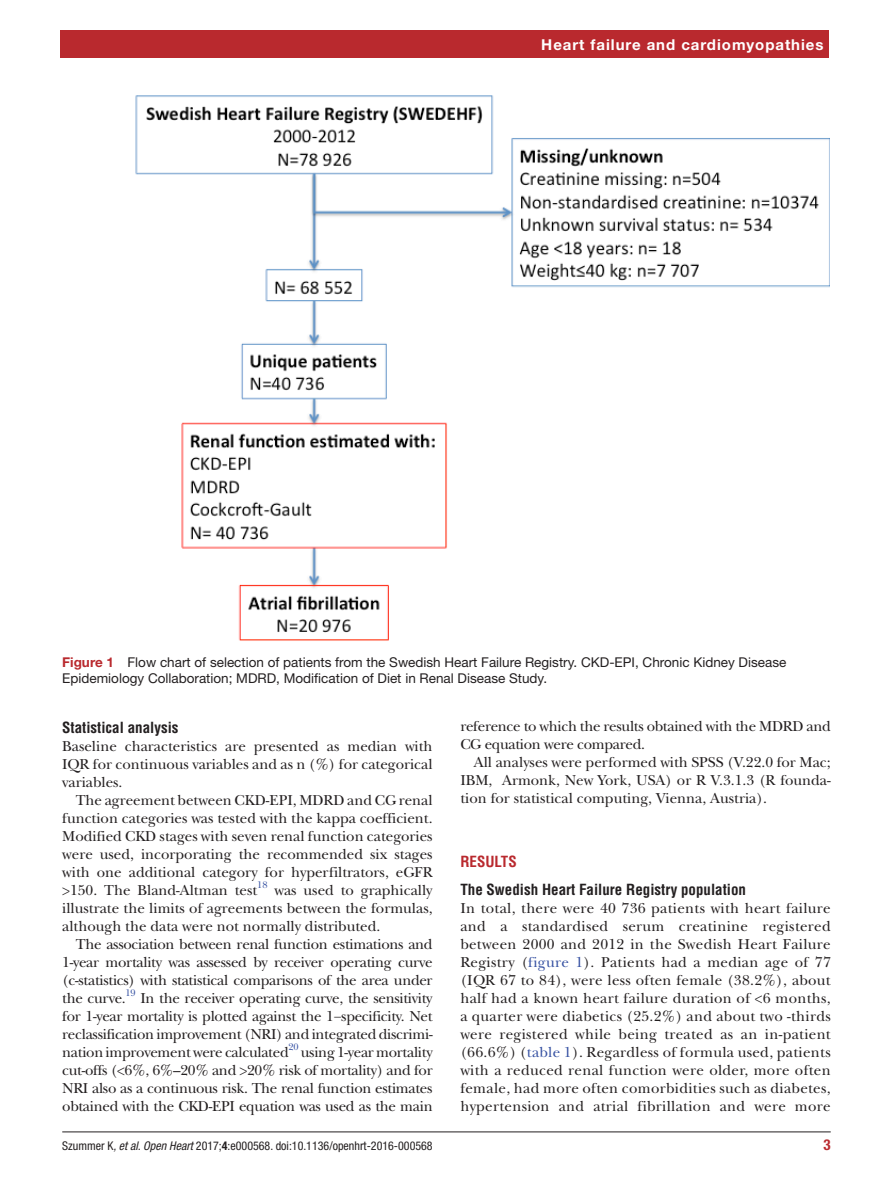
<style>
.page{position:relative;width:893px;height:1191px;background:#fff}
.page>*{position:absolute;margin:0;border:0;box-sizing:border-box;transform-origin:0 0}
.t1{font:15px/18px "New Baskerville";color:#231f20;text-align:justify}
.t2{font:15px/18px "New Baskerville";letter-spacing:-.02em;color:#231f20}
.t3{font:700 condensed 15px "Helvetica";color:#231f20}
.t4{font:700 15px "Helvetica Neue LT Std";letter-spacing:.065em;color:#fff}
.t5{font:700 condensed 15px "Helvetica";color:#b9292e}
.t6{font:700 condensed 15px "Helvetica Neue LT Std";color:#b9292e}
.t7{font:13.5px/16.2px "Helvetica Neue LT Std";color:#231f20}
.t8{font:condensed 12px "Helvetica Neue LT Std";color:#231f20}
.t9{font:9.9px "New Baskerville";color:#3853a3}
.s1{font-weight:700;color:#b9292e}
.s2{color:#3853a3}
.s3{font-style:italic}
.s4{font-weight:700}
</style>
<div class="page">
<hr style="left:62px;top:1131px;width:769px;height:1px;background:#231f20">
<div style="left:61px;top:31px;width:768px;height:27px;background:#b9292e"></div>
<img style="left:135px;top:95px;width:695px;height:546px">
<p class="t4" style="left:541px;top:35px;width:284px">Heart failure and cardiomyopathies</p>
<p class="t7" style="left:62px;top:654px;width:726px"><span class="s1">Figure 1</span> Flow chart of selection of patients from the Swedish Heart Failure Registry. CKD-EPI, Chronic Kidney Disease<br>Epidemiology Collaboration; MDRD, Modification of Diet in Renal Disease Study.</p>
<p class="t3" style="left:62px;top:718px;width:118px">Statistical analysis</p>
<p class="t1" style="left:62px;top:737px;width:372px">Baseline characteristics are presented as median with IQR for continuous variables and as n (%) for categorical variables.</p>
<p class="t1" style="left:62px;top:791px;width:372px;text-indent:14px">The agreement between CKD-EPI, MDRD and CG renal function categories was tested with the kappa coefficient.<br>Modified CKD stages with seven renal function categories were used, incorporating the recommended six stages with one additional category for hyperfiltrators, eGFR &gt;150. The Bland-Altman test<sup>18</sup></p>
<p class="t1" style="left:62px;top:881px;width:372px;text-indent:212px">was used to graphically illustrate the limits of agreements between the formulas, although the data were not normally distributed.</p>
<p class="t1" style="left:62px;top:935px;width:372px;text-indent:13px">The association between renal function estimations and 1-year mortality was assessed by receiver operating curve (c-statistics) with statistical comparisons of the area under the curve.</p>
<p class="t9" style="left:126px;top:987px;width:12px">19</p>
<p class="t1" style="left:62px;top:989px;width:372px;text-indent:78px">In the receiver operating curve, the sensitivity for 1-year mortality is plotted against the 1−specificity. Net reclassification improvement (NRI) and integrated discrimi&shy;nation improvement were calculated</p>
<p class="t9" style="left:288px;top:1041px;width:12px">20</p>
<p class="t1" style="left:62px;top:1043px;width:372px;text-indent:239px">using 1-year mortality cut-offs (&lt;6%, 6%–20% and &gt;20% risk of mortality) and for NRI also as a continuous risk. The renal function estimates obtained with the CKD-EPI equation was used as the main</p>
<p class="t2" style="left:460px;top:717px;width:372px">reference to which the results obtained with the MDRD and<br>CG equation were compared.</p>
<p class="t1" style="left:460px;top:753px;width:372px;text-indent:14px">All analyses were performed with SPSS (V.22.0 for Mac; IBM, Armonk, New York, USA) or R V.3.1.3 (R founda&shy;tion for statistical computing, Vienna, Austria).</p>
<p class="t5" style="left:460px;top:852px;width:58px">Results</p>
<p class="t3" style="left:460px;top:880px;width:287px">The Swedish Heart Failure Registry population</p>
<p class="t1" style="left:460px;top:899px;width:372px">In total, there were 40 736 patients with heart failure and a standardised serum creatinine registered between 2000 and 2012 in the Swedish Heart Failure Registry (<span class="s2">figure 1</span>). Patients had a median age of 77 (IQR 67 to 84), were less often female (38.2%), about half had a known heart failure duration of &lt;6 months, a quarter were diabetics (25.2%) and about two -thirds were registered while being treated as an in-patient (66.6%) (<span class="s2">table 1</span>). Regardless of formula used, patients with a reduced renal function were older, more often female, had more often comorbidities such as diabetes, hypertension and atrial fibrillation and were more</p>
<p class="t8" style="left:62px;top:1139px;width:372px">Szummer K<span class="s3">, et al. Open Heart</span> 2017;<span class="s4">4</span>:e000568. doi:10.1136/openhrt-2016-000568</p>
<p class="t6" style="left:823px;top:1135px;width:9px">3</p>
</div>
